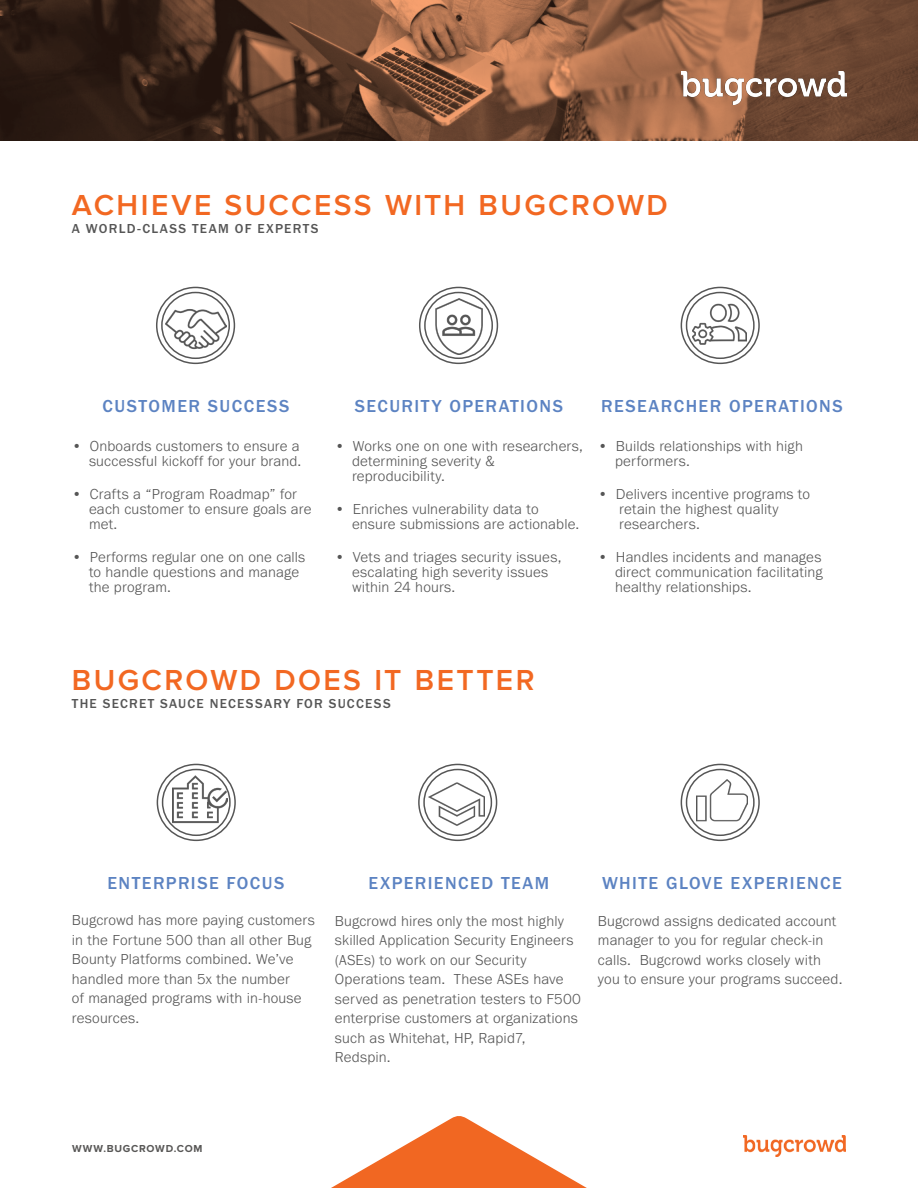
<style>
.page{position:relative;width:918px;height:1188px;background:#fff}
.page>*{position:absolute;margin:0;border:0;box-sizing:border-box;transform-origin:0 0}
.Sub_Titles{font:600 30px "Proxima Nova";letter-spacing:.08em;color:#f26822}
.Sub_Titles-2{font:500 18px "Franklin Gothic URW";letter-spacing:.08em;color:#5c83c2}
.Body{font:300 15px/15px "Franklin Gothic URW";letter-spacing:.01em;color:#565656}
.Sub_Titles-3{font:500 13.5px "Franklin Gothic URW";letter-spacing:.095em;color:#565656}
.t1{font:700 10.5px "Proxima Nova";letter-spacing:.07em;color:#585756}
</style>
<div class="page">
<svg style="left:331px;top:1116px;width:515px;height:72px"></svg>
<img style="left:743px;top:1136px;width:103px;height:20px">
<img style="left:0;top:0;width:918px;height:140px">
<svg style="left:156px;top:763px;width:80px;height:79px"></svg>
<svg style="left:418px;top:763px;width:80px;height:79px"></svg>
<svg style="left:419px;top:286px;width:80px;height:79px"></svg>
<svg style="left:680px;top:286px;width:80px;height:79px"></svg>
<svg style="left:156px;top:286px;width:80px;height:79px"></svg>
<svg style="left:680px;top:763px;width:80px;height:79px"></svg>
<img style="left:428px;top:781px;width:56px;height:46px">
<img style="left:166px;top:301px;width:60px;height:55px">
<img style="left:428px;top:298px;width:62px;height:56px">
<img style="left:696px;top:776px;width:52px;height:48px">
<img style="left:692px;top:303px;width:55px;height:42px">
<img style="left:172px;top:775px;width:55px;height:48px">
<img style="left:681px;top:72px;width:166px;height:32px">
<p class="Sub_Titles" style="left:72px;top:187px;width:597px">ACHIEVE SUCCESS WITH BUGCROWD</p>
<p class="Sub_Titles-3" style="left:72px;top:220px;width:248px">A WORLD-CLASS TEAM OF EXPERTS</p>
<p class="Sub_Titles-2" style="left:102px;top:395px;width:188px">CUSTOMER SUCCESS</p>
<p class="Sub_Titles-2" style="left:355px;top:395px;width:210px">SECURITY OPERATIONS</p>
<p class="Sub_Titles-2" style="left:601px;top:395px;width:243px">RESEARCHER OPERATIONS</p>
<p class="Body" style="left:72px;top:438px;width:231px;text-align:right">• Onboards customers to ensure a successful kickoff for your brand.</p>
<p class="Body" style="left:89px;top:486px;width:224px;text-indent:-17px">• Crafts a “Program Roadmap” for each customer to ensure goals are met.</p>
<p class="Body" style="left:89px;top:549px;width:218px;text-indent:-17px">• Performs regular one on one calls to handle questions and manage the program.</p>
<p class="Body" style="left:352px;top:438px;width:232px;text-indent:-17px">• Works one on one with researchers, determining severity &amp; reproducibility.</p>
<p class="Body" style="left:352px;top:501px;width:229px;text-indent:-17px">• Enriches vulnerability data to ensure submissions are actionable.</p>
<p class="Body" style="left:352px;top:549px;width:211px;text-indent:-17px">• Vets and triages security issues, escalating high severity issues within 24 hours.</p>
<p class="Body" style="left:615px;top:438px;width:189px;text-indent:-17px">• Builds relationships with high performers.</p>
<p class="Body" style="left:619px;top:486px;width:192px;text-indent:-21px">• Delivers incentive programs to retain the highest quality researchers.</p>
<p class="Body" style="left:615px;top:549px;width:209px;text-align:justify;text-indent:-17px">• Handles incidents and manages direct communication facilitating healthy relationships.</p>
<p class="Sub_Titles" style="left:72px;top:663px;width:464px">BUGCROWD DOES IT BETTER</p>
<p class="Sub_Titles-3" style="left:72px;top:696px;width:320px">THE SECRET SAUCE NECESSARY FOR SUCCESS</p>
<p class="Sub_Titles-2" style="left:107px;top:872px;width:178px">ENTERPRISE FOCUS</p>
<p class="Body" style="left:72px;top:910px;width:244px;line-height:19.5px">Bugcrowd has more paying customers in the Fortune 500 than all other Bug<br>Bounty Platforms combined. We’ve handled more than 5x the number<br>of managed programs with in-house resources.</p>
<p class="Sub_Titles-2" style="left:369px;top:872px;width:182px">EXPERIENCED TEAM</p>
<p class="Sub_Titles-2" style="left:602px;top:872px;width:241px">WHITE GLOVE EXPERIENCE</p>
<p class="Body" style="left:598px;top:911px;width:246px;line-height:19.5px">Bugcrowd assigns dedicated account manager to you for regular check-in calls. Bugcrowd works closely with you to ensure your programs succeed.</p>
<p class="Body" style="left:335px;top:911px;width:247px;line-height:19.5px">Bugcrowd hires only the most highly skilled Application Security Engineers (ASEs) to work on our Security<br>Operations team. These ASEs have served as penetration testers to F500 enterprise customers at organizations such as Whitehat, HP, Rapid7,<br>Redspin.</p>
<p class="t1" style="left:72px;top:1142px;width:132px">WWW.BUGCROWD.COM</p>
</div>
